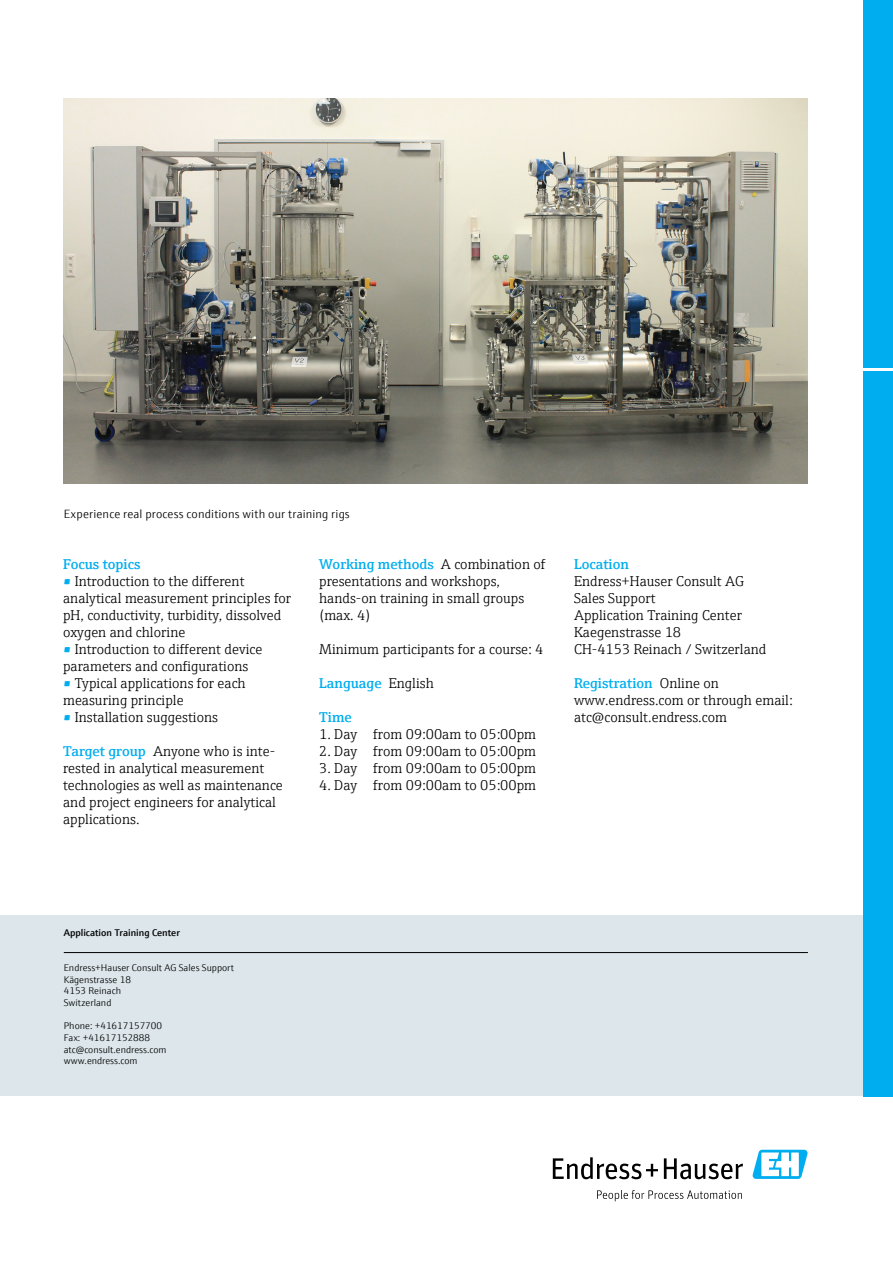
<style>
.page{position:relative;width:893px;height:1263px;background:#fff}
.page>*{position:absolute;margin:0;border:0;box-sizing:border-box;transform-origin:0 0}
.t1{font:300 14.25px/17px "E+H Serif";color:#000}
.t2{font:600 14.25px "E+H Serif";color:#00aeef}
.t3{font:300 12px "E+H Sans";letter-spacing:.015em;color:#000}
.t4{font:300 9.75px/11.7px "E+H Sans";color:#000}
.t5{font:600 9.75px "E+H Sans";color:#000}
.s1{font-weight:600;color:#00aeef}
.s2{font-weight:300;color:#000}
</style>
<div class="page">
<div style="left:0;top:915px;width:863px;height:181px;background:#dce6eb"></div>
<img style="left:64px;top:99px;width:744px;height:385px">
<hr style="left:64px;top:952px;width:744px;height:1px;background:#000">
<div style="left:863px;top:0;width:30px;height:1096px;background:#00aeef"></div>
<hr style="left:859px;top:369px;width:34px;height:2px;background:#fff">
<svg style="left:553px;top:1157px;width:105px;height:22px"></svg>
<svg style="left:664px;top:1158px;width:79px;height:21px"></svg>
<svg style="left:597px;top:1190px;width:145px;height:11px"></svg>
<svg style="left:752px;top:1150px;width:56px;height:29px"></svg>
<p class="t3" style="left:64px;top:505px;width:287px">Experience real process conditions with our training rigs</p>
<p class="t2" style="left:63px;top:553px;width:79px">Focus topics</p>
<p class="t1" style="left:63px;top:571px;width:230px"><span class="s1">•</span> Introduction to the different analytical measurement principles for pH, conductivity, turbidity, dissolved oxygen and chlorine</p>
<p class="t1" style="left:63px;top:639px;width:201px"><span class="s1">•</span> Introduction to different device parameters and configurations</p>
<p class="t1" style="left:63px;top:673px;width:184px"><span class="s1">•</span> Typical applications for each measuring principle</p>
<p class="t1" style="left:63px;top:707px;width:157px"><span class="s1">•</span> Installation suggestions</p>
<p class="t1" style="left:63px;top:741px;width:221px"><span class="s1">Target group</span> Anyone who is inte&shy;rested in analytical measurement technologies as well as maintenance and project engineers for analytical applications.</p>
<p class="t1" style="left:319px;top:554px;width:228px"><span class="s1">Working methods</span> A combination of presentations and workshops, hands-on training in small groups (max. 4)</p>
<p class="t1" style="left:319px;top:639px;width:226px">Minimum participants for a course: 4</p>
<p class="t2" style="left:319px;top:672px;width:116px">Language <span class="s2">English</span></p>
<p class="t2" style="left:319px;top:706px;width:34px">Time</p>
<p class="t1" style="left:319px;top:724px;width:218px">1. Day from 09:00am to 05:00pm</p>
<p class="t1" style="left:319px;top:741px;width:218px">2. Day from 09:00am to 05:00pm</p>
<p class="t1" style="left:319px;top:758px;width:218px">3. Day from 09:00am to 05:00pm</p>
<p class="t1" style="left:319px;top:775px;width:218px">4. Day from 09:00am to 05:00pm</p>
<p class="t2" style="left:574px;top:553px;width:56px">Location</p>
<p class="t1" style="left:574px;top:571px;width:194px">Endress+Hauser Consult AG<br>Sales Support<br>Application Training Center<br>Kaegenstrasse 18<br>CH-4153 Reinach / Switzerland</p>
<p class="t1" style="left:574px;top:673px;width:220px"><span class="s1">Registration</span> Online on www.endress.com or through email: atc@consult.endress.com</p>
<p class="t5" style="left:64px;top:925px;width:118px">Application Training Center</p>
<p class="t4" style="left:64px;top:961px;width:172px">Endress+Hauser Consult AG Sales Support<br>Kägenstrasse 18<br>4153 Reinach<br>Switzerland</p>
<p class="t4" style="left:64px;top:1019px;width:104px">Phone: +41617157700<br>Fax: +41617152888 atc@consult.endress.com www.endress.com</p>
</div>
